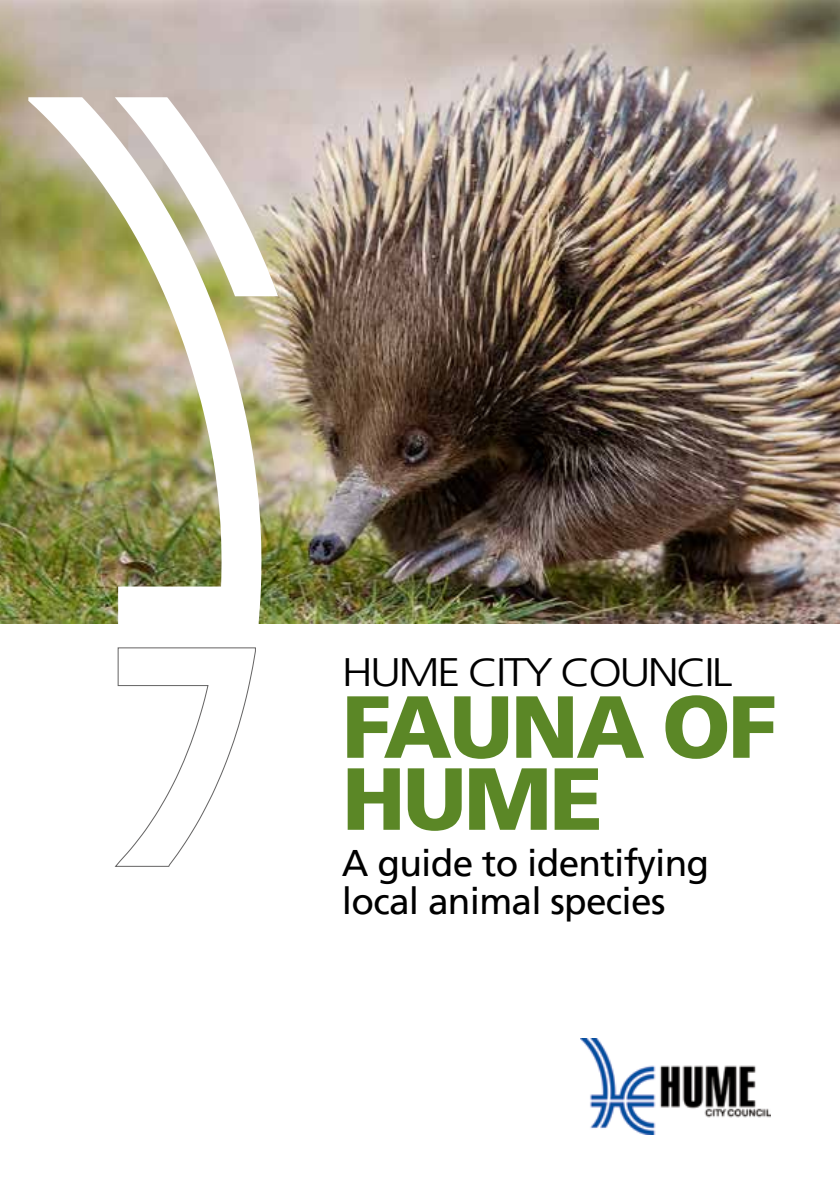
<style>
.page{position:relative;width:840px;height:1191px;background:#fff}
.page>*{position:absolute;margin:0;border:0;box-sizing:border-box;transform-origin:0 0}
.t1{font:900 88px/72px "Frutiger LT";letter-spacing:-.03em;color:#5b8726}
.t2{font:300 39.6px "Frutiger LT";letter-spacing:-.06em;color:#000;scale:1.18 1}
.t3{font:37px/38px "Frutiger LT";letter-spacing:-.02em;color:#000}
</style>
<div class="page">
<img style="left:0;top:0;width:839px;height:624px">
<img style="left:580px;top:1038px;width:189px;height:96px">
<svg style="left:115px;top:647px;width:141px;height:219px"></svg>
<img style="left:28px;top:97px;width:233px;height:527px">
<svg style="left:115px;top:97px;width:163px;height:199px"></svg>
<p class="t2" style="left:342px;top:649px;width:332px">HUME CITY COUNCIL</p>
<h1 class="t1" style="left:342px;top:691px;width:436px">FAUNA OF<br>HUME</h1>
<p class="t3" style="left:342px;top:844px;width:368px">A guide to identifying local animal species</p>
</div>
